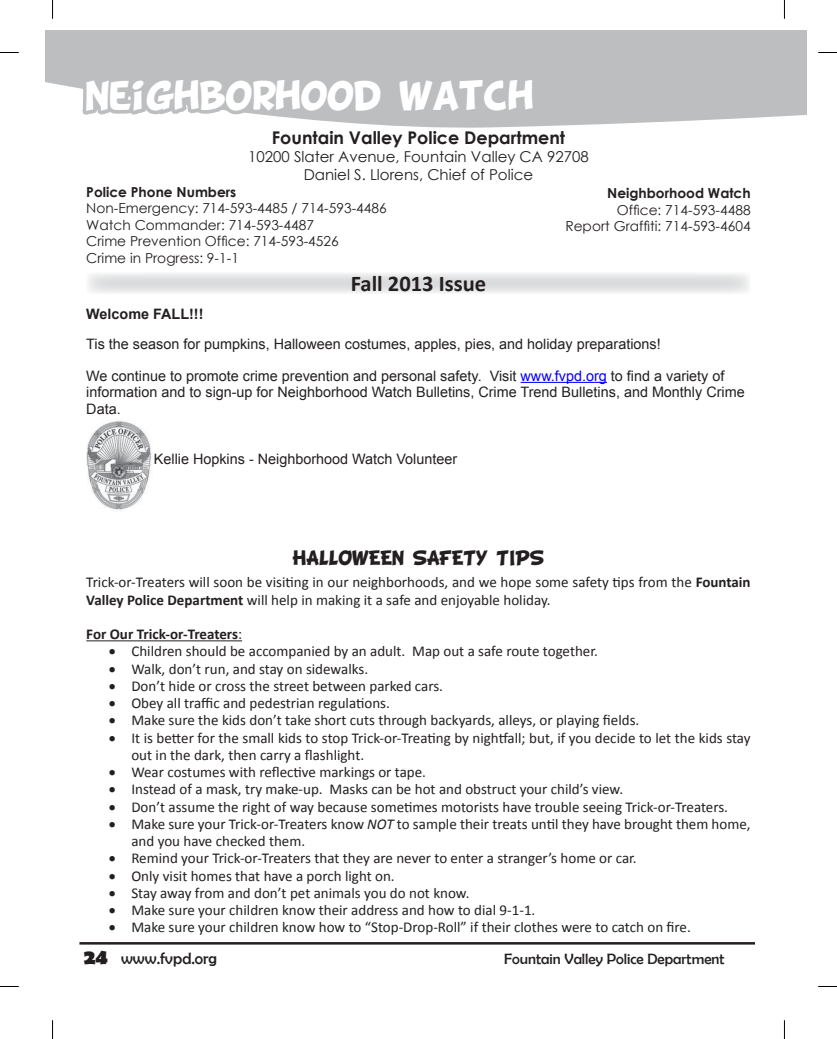
<style>
.page{position:relative;width:837px;height:1039px;background:#fff}
.page>*{position:absolute;margin:0;border:0;box-sizing:border-box;transform-origin:0 0}
.t1{font:32.5px "BD Cartoon Shout";color:#fff}
.t2{font:700 22.5px "Calibri";color:#231f20}
.t3{font:700 17.5px "Century Gothic";color:#231f20}
.t4{font:16.25px "BD Cartoon Shout";color:#231f20}
.t5{font:16.25px "Berlin Sans FB";color:#231f20}
.t6{font:15px/17.2px "Calibri";color:#231f20}
.t7{font:15px/18px "Century Gothic";color:#231f20;text-align:center}
.t8{font:15px "Berlin Sans FB";color:#231f20}
.t9{font:700 15px "Calibri";color:#231f20}
.t10{font:14.38px/31.5px "Arial";color:#231f20}
.t11{font:700 14.38px "Arial";color:#231f20}
.t12{font:13.75px/16.5px "Century Gothic";color:#231f20}
.t13{font:700 13.75px "Century Gothic";color:#231f20}
.s1{color:#00f}
.s2{font-weight:700}
.s3{font-weight:400}
.s4{font-style:italic}
.s5{font-weight:700;font-size:21.25px}
</style>
<div class="page">
<hr style="left:79px;top:942px;width:675px;height:2px;background:#231f20">
<svg style="left:45px;top:30px;width:761px;height:96px"></svg>
<div style="left:51px;top:30px;width:755px;height:50px;background:#bcbec0"></div>
<svg style="left:540px;top:273px;width:209px;height:20px;fill:#e3e3e4"></svg>
<hr style="left:520px;top:382px;width:86px;height:1px;background:#00f">
<svg style="left:0;top:52px;width:19px;height:1px"></svg>
<svg style="left:818px;top:52px;width:18px;height:1px"></svg>
<svg style="left:0;top:986px;width:19px;height:1px"></svg>
<svg style="left:818px;top:986px;width:18px;height:1px"></svg>
<svg style="left:52px;top:0;width:1px;height:19px"></svg>
<svg style="left:52px;top:1020px;width:1px;height:19px"></svg>
<svg style="left:783px;top:0;width:2px;height:19px"></svg>
<svg style="left:783px;top:1020px;width:2px;height:19px"></svg>
<svg style="left:79px;top:30px;width:461px;height:612px"></svg>
<h1 class="t1" style="left:86px;top:79px;width:449px">NEIGHBORHOOD WATCH</h1>
<p class="t3" style="left:272px;top:124px;width:294px">Fountain Valley Police Department</p>
<p class="t7" style="left:248px;top:147px;width:342px">10200 Slater Avenue, Fountain Valley CA 92708<br>Daniel S. Llorens, Chief of Police</p>
<p class="t13" style="left:86px;top:181px;width:151px">Police Phone Numbers</p>
<p class="t12" style="left:86px;top:200px;width:302px">Non-Emergency: 714-593-4485 / 714-593-4486<br>Watch Commander: 714-593-4487<br>Crime Prevention Office: 714-593-4526<br>Crime in Progress: 9-1-1</p>
<p class="t13" style="left:607px;top:183px;width:145px">Neighborhood Watch</p>
<p class="t12" style="left:565px;top:201px;width:187px;text-align:right">Office: 714-593-4488<br>Report Graffiti: 714-593-4604</p>
<h2 class="t2" style="left:351px;top:270px;width:137px">Fall 2013 Issue</h2>
<p class="t11" style="left:86px;top:305px;width:119px">Welcome FALL!!!</p>
<p class="t10" style="left:86px;top:329px;width:639px">Tis the season for pumpkins, Halloween costumes, apples, pies, and holiday preparations!<br>We continue to promote crime prevention and personal safety. Visit <span class="s1">www.fvpd.org</span> to find a variety of</p>
<p class="t10" style="left:86px;top:384px;width:659px;line-height:16.5px">information and to sign-up for Neighborhood Watch Bulletins, Crime Trend Bulletins, and Monthly Crime<br>Data.</p>
<p class="t10" style="left:154px;top:443px;width:305px">Kellie Hopkins - Neighborhood Watch Volunteer</p>
<p class="t4" style="left:293px;top:549px;width:253px">HALLOWEEN SAFETY TIPS</p>
<p class="t6" style="left:86px;top:574px;width:665px">Trick-or-Treaters will soon be visiting in our neighborhoods, and we hope some safety tips from the <span class="s2">Fountain<br>Valley Police Department</span> will help in making it a safe and enjoyable holiday.</p>
<p class="t9" style="left:86px;top:624px;width:157px">For Our Trick-or-Treaters<span class="s3">:</span></p>
<p class="t6" style="left:109px;top:643px;width:490px">• Children should be accompanied by an adult. Map out a safe route together.</p>
<p class="t6" style="left:109px;top:660px;width:261px">• Walk, don’t run, and stay on sidewalks.</p>
<p class="t6" style="left:109px;top:677px;width:335px">• Don’t hide or cross the street between parked cars.</p>
<p class="t6" style="left:109px;top:694px;width:282px">• Obey all traffic and pedestrian regulations.</p>
<p class="t6" style="left:109px;top:712px;width:532px">• Make sure the kids don’t take short cuts through backyards, alleys, or playing fields.</p>
<p class="t6" style="left:131px;top:729px;width:620px;text-indent:-22px">• It is better for the small kids to stop Trick-or-Treating by nightfall; but, if you decide to let the kids stay out in the dark, then carry a flashlight.</p>
<p class="t6" style="left:109px;top:763px;width:318px">• Wear costumes with reflective markings or tape.</p>
<p class="t6" style="left:109px;top:781px;width:515px">• Instead of a mask, try make-up. Masks can be hot and obstruct your child’s view.</p>
<p class="t6" style="left:109px;top:798px;width:620px">• Don’t assume the right of way because sometimes motorists have trouble seeing Trick-or-Treaters.</p>
<p class="t6" style="left:131px;top:815px;width:620px;text-indent:-22px">• Make sure your Trick-or-Treaters know <span class="s4">NOT</span> to sample their treats until they have brought them home, and you have checked them.</p>
<p class="t6" style="left:109px;top:850px;width:529px">• Remind your Trick-or-Treaters that they are never to enter a stranger’s home or car.</p>
<p class="t6" style="left:109px;top:867px;width:287px">• Only visit homes that have a porch light on.</p>
<p class="t6" style="left:109px;top:884px;width:362px">• Stay away from and don’t pet animals you do not know.</p>
<p class="t6" style="left:109px;top:901px;width:428px">• Make sure your children know their address and how to dial 9-1-1.</p>
<p class="t6" style="left:109px;top:919px;width:583px">• Make sure your children know how to “Stop-Drop-Roll” if their clothes were to catch on fire.</p>
<p class="t5" style="left:84px;top:949px;width:135px"><span class="s5">24</span> www.fvpd.org</p>
<p class="t8" style="left:504px;top:950px;width:222px">Fountain Valley Police Department</p>
</div>
